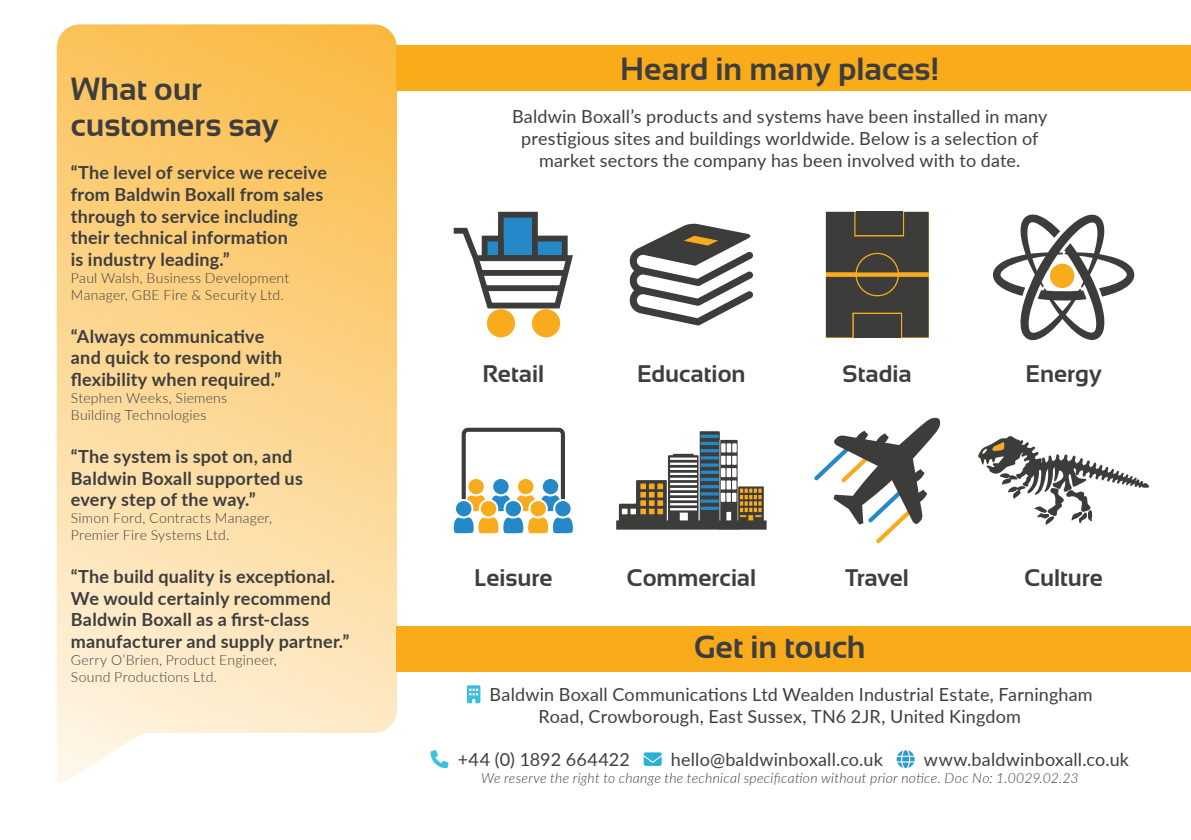
<style>
.page{position:relative;width:1191px;height:840px;background:#fff}
.page>*{position:absolute;margin:0;border:0;box-sizing:border-box;transform-origin:0 0}
.t1{font:700 32px/36.2px "Sansation";color:#3e3e3f}
.t2{font:700 24px "Sansation";color:#3e3e3f}
.t3{font:700 18px/21.6px "Lato";letter-spacing:.01em;color:#3e3e3f}
.t4{font:18px/21.6px "Lato";letter-spacing:.01em;color:#3e3e3f}
.t5{font:300 14px/16.8px "Lato";letter-spacing:.02em;color:#3e3e3f}
.t6{font:italic 300 14px "Lato";letter-spacing:.02em;color:#3e3e3f}
.s1{color:#fff}
</style>
<div class="page">
<div style="left:397px;top:625px;width:794px;height:46px;background:#faab1a"></div>
<div style="left:397px;top:45px;width:794px;height:46px;background:#faab1a"></div>
<div style="left:487px;top:309px;width:28px;height:28px;background:#f8ab1d;border-radius:50%"></div>
<div style="left:532px;top:309px;width:28px;height:28px;background:#f8ab1d;border-radius:50%"></div>
<svg style="left:454px;top:212px;width:119px;height:96px"></svg>
<svg style="left:454px;top:427px;width:119px;height:106px"></svg>
<svg style="left:630px;top:223px;width:123px;height:102px"></svg>
<svg style="left:814px;top:417px;width:126px;height:126px"></svg>
<svg style="left:826px;top:212px;width:102px;height:125px;background:#494338"></svg>
<svg style="left:616px;top:431px;width:150px;height:98px"></svg>
<hr style="left:738px;top:484px;width:26px;height:2px;background:#fff">
<svg style="left:978px;top:436px;width:171px;height:88px"></svg>
<svg style="left:993px;top:214px;width:141px;height:126px"></svg>
<svg style="left:57px;top:24px;width:340px;height:759px;background:#fcd896"></svg>
<h1 class="t1" style="left:71px;top:74px;width:209px">What our customers say</h1>
<p class="t3" style="left:71px;top:161px;width:258px">“The level of service we receive from Baldwin Boxall from sales through to service including their technical information<br>is industry leading.”</p>
<p class="t5" style="left:71px;top:270px;width:220px">Paul Walsh, Business Development<br>Manager, GBE Fire &amp; Security Ltd.</p>
<p class="t3" style="left:71px;top:324px;width:213px">“Always communicative and quick to respond with flexibility when required.”</p>
<p class="t5" style="left:71px;top:390px;width:158px">Stephen Weeks, Siemens<br>Building Technologies</p>
<p class="t3" style="left:71px;top:444px;width:233px">“The system is spot on, and<br>Baldwin Boxall supported us every step of the way.”</p>
<p class="t5" style="left:71px;top:510px;width:203px">Simon Ford, Contracts Manager,<br>Premier Fire Systems Ltd.</p>
<p class="t3" style="left:71px;top:564px;width:280px">“The build quality is exceptional.<br>We would certainly recommend Baldwin Boxall as a first-class manufacturer and supply partner.”</p>
<p class="t5" style="left:71px;top:652px;width:207px">Gerry O’Brien, Product Engineer,<br>Sound Productions Ltd.</p>
<h1 class="t1" style="left:620px;top:54px;width:321px">Heard in many places!</h1>
<p class="t4" style="left:512px;top:105px;width:537px;text-align:center">Baldwin Boxall’s products and systems have been installed in many prestigious sites and buildings worldwide. Below is a selection of market sectors the company has been involved with to date.</p>
<h2 class="t2" style="left:482px;top:364px;width:63px">Retail</h2>
<h2 class="t2" style="left:474px;top:568px;width:80px">Leisure</h2>
<h2 class="t2" style="left:637px;top:364px;width:110px">Education</h2>
<h2 class="t2" style="left:626px;top:568px;width:131px">Commercial</h2>
<h2 class="t2" style="left:842px;top:364px;width:71px">Stadia</h2>
<h2 class="t2" style="left:845px;top:568px;width:65px">Travel</h2>
<h2 class="t2" style="left:1025px;top:364px;width:78px">Energy</h2>
<h2 class="t2" style="left:1024px;top:568px;width:80px">Culture</h2>
<h1 class="t1" style="left:694px;top:631px;width:173px">Get in touch</h1>
<p class="t4" style="left:538px;top:682px;width:555px;text-indent:-49px">Baldwin Boxall Communications Ltd Wealden Industrial Estate, Farningham<br>Road, Crowborough, East Sussex, TN6 2JR, United Kingdom</p>
<p class="t4" style="left:458px;top:749px;width:426px">+44 (0) 1892 664422 <span class="s1">→</span> hello@baldwinboxall.co.uk</p>
<p class="t4" style="left:924px;top:749px;width:207px">www.baldwinboxall.co.uk</p>
<p class="t6" style="left:481px;top:767px;width:599px">We reserve the right to change the technical specification without prior notice. Doc No: 1.0029.02.23</p>
</div>
